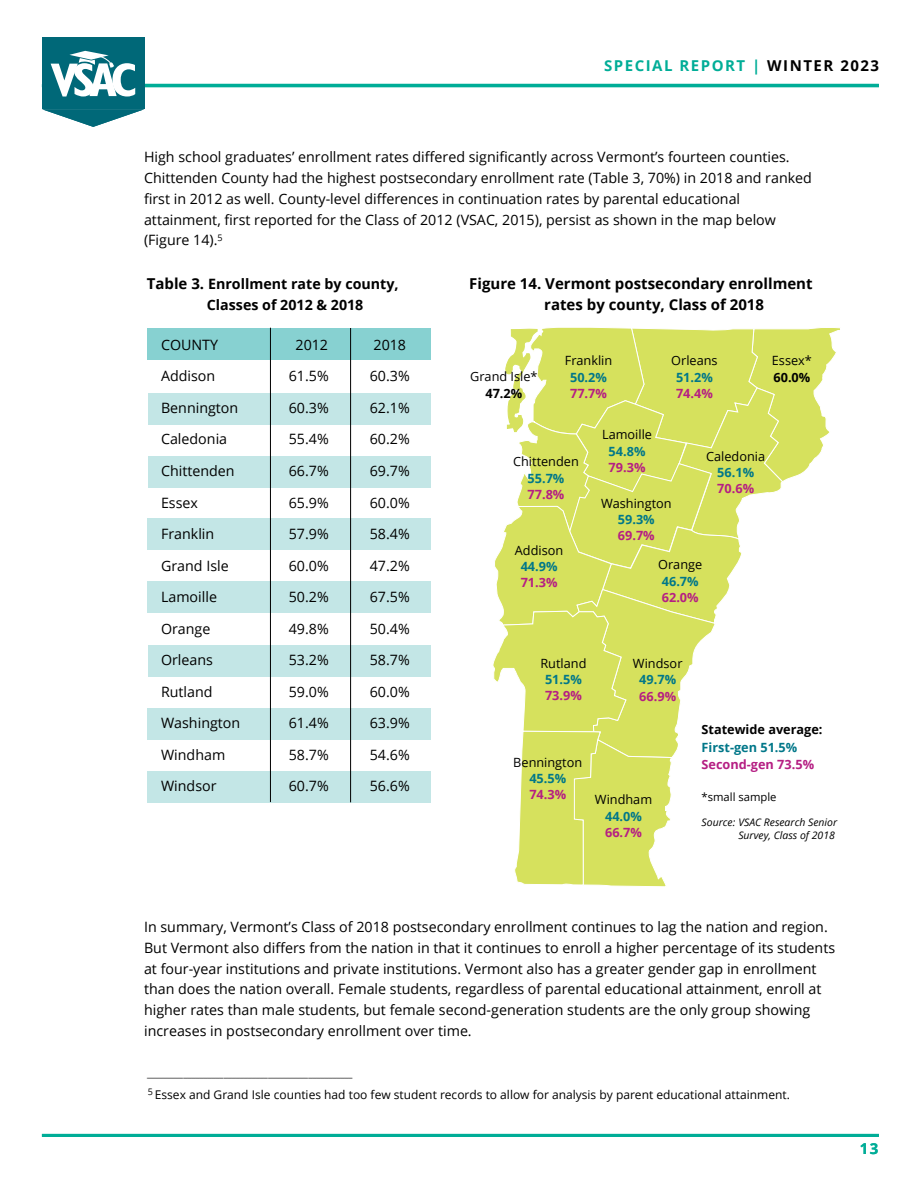
<style>
.page{position:relative;width:918px;height:1188px;background:#fff}
.page>*{position:absolute;margin:0;border:0;box-sizing:border-box;transform-origin:0 0}
.t1{font:700 15px/20.9px "Open Sans";color:#000}
.t2{font:700 15px "Open Sans";letter-spacing:.1em;color:#00ad97}
.t3{font:14.25px/20.9px "Open Sans";color:#000}
.t4{font:700 14.25px/20.9px "Open Sans";color:#000}
.t5{font:12.75px "Open Sans";color:#000}
.t6{font:700 12.75px "Open Sans";color:#b51e83}
.t7{font:700 12.75px "Open Sans";color:#007789}
.t8{font:700 12.75px "Open Sans";color:#000}
.t9{font:12px "Open Sans";color:#000}
.t10{font:11.25px "Open Sans";color:#000}
.t11{font:italic 10.5px/12.5px "Open Sans";color:#000;text-align:right}
.t12{font:9px "Open Sans";color:#000}
.s1{color:#000}
.s2{font-size:15px}
</style>
<div class="page">
<hr style="left:42px;top:1134px;width:837px;height:3px;background:#00ad97">
<hr style="left:47px;top:84px;width:832px;height:3px;background:#00ad97">
<div style="left:42px;top:38px;width:102px;height:71px;background:#006878"></div>
<svg style="left:42px;top:109px;width:102px;height:18px"></svg>
<svg style="left:51px;top:51px;width:84px;height:46px"></svg>
<svg style="left:493px;top:327px;width:347px;height:560px"></svg>
<div style="left:678px;top:722px;width:21px;height:31px;background:#fff"></div>
<div style="left:148px;top:328px;width:283px;height:31px;background:#87d1d1"></div>
<div style="left:148px;top:456px;width:283px;height:32px;background:#c3e6e6"></div>
<div style="left:148px;top:393px;width:283px;height:32px;background:#c3e6e6"></div>
<div style="left:148px;top:581px;width:283px;height:32px;background:#c3e6e6"></div>
<div style="left:148px;top:518px;width:283px;height:32px;background:#c3e6e6"></div>
<div style="left:148px;top:708px;width:283px;height:31px;background:#c3e6e6"></div>
<div style="left:148px;top:645px;width:283px;height:31px;background:#c3e6e6"></div>
<div style="left:148px;top:771px;width:283px;height:31px;background:#c3e6e6"></div>
<hr style="left:350px;top:328px;width:1px;height:474px;background:#000">
<hr style="left:270px;top:328px;width:1px;height:474px;background:#000">
<p class="t2" style="left:604px;top:55px;width:276px">SPECIAL REPORT | <span class="s1">WINTER 2023</span></p>
<p class="t3" style="left:144px;top:146px;width:669px">High school graduates’ enrollment rates differed significantly across Vermont’s fourteen counties.<br>Chittenden County had the highest postsecondary enrollment rate (Table 3, 70%) in 2018 and ranked first in 2012 as well. County-level differences in continuation rates by parental educational attainment, first reported for the Class of 2012 (VSAC, 2015), persist as shown in the map below (Figure 14).<sup>5</sup></p>
<p class="t4" style="left:207px;top:273px;width:193px;text-indent:-60px"><span class="s2">Table 3.</span> Enrollment rate by county,<br>Classes of 2012 &amp; 2018</p>
<p class="t3" style="left:161px;top:334px;width:59px">COUNTY</p>
<p class="t3" style="left:296px;top:334px;width:34px">2012</p>
<p class="t3" style="left:374px;top:334px;width:34px">2018</p>
<p class="t3" style="left:161px;top:366px;width:56px">Addison</p>
<p class="t3" style="left:289px;top:366px;width:41px">61.5%</p>
<p class="t3" style="left:370px;top:366px;width:41px">60.3%</p>
<p class="t3" style="left:161px;top:397px;width:79px">Bennington</p>
<p class="t3" style="left:289px;top:397px;width:41px">60.3%</p>
<p class="t3" style="left:370px;top:397px;width:41px">62.1%</p>
<p class="t3" style="left:161px;top:429px;width:68px">Caledonia</p>
<p class="t3" style="left:289px;top:429px;width:41px">55.4%</p>
<p class="t3" style="left:370px;top:429px;width:41px">60.2%</p>
<p class="t3" style="left:161px;top:460px;width:75px">Chittenden</p>
<p class="t3" style="left:289px;top:460px;width:41px">66.7%</p>
<p class="t3" style="left:370px;top:460px;width:41px">69.7%</p>
<p class="t3" style="left:161px;top:492px;width:38px">Essex</p>
<p class="t3" style="left:289px;top:492px;width:41px">65.9%</p>
<p class="t3" style="left:370px;top:492px;width:41px">60.0%</p>
<p class="t3" style="left:161px;top:523px;width:55px">Franklin</p>
<p class="t3" style="left:289px;top:523px;width:41px">57.9%</p>
<p class="t3" style="left:370px;top:523px;width:41px">58.4%</p>
<p class="t3" style="left:161px;top:555px;width:69px">Grand Isle</p>
<p class="t3" style="left:289px;top:555px;width:41px">60.0%</p>
<p class="t3" style="left:370px;top:555px;width:41px">47.2%</p>
<p class="t3" style="left:161px;top:586px;width:57px">Lamoille</p>
<p class="t3" style="left:289px;top:586px;width:41px">50.2%</p>
<p class="t3" style="left:370px;top:586px;width:41px">67.5%</p>
<p class="t3" style="left:161px;top:618px;width:51px">Orange</p>
<p class="t3" style="left:289px;top:618px;width:41px">49.8%</p>
<p class="t3" style="left:370px;top:618px;width:41px">50.4%</p>
<p class="t3" style="left:161px;top:649px;width:53px">Orleans</p>
<p class="t3" style="left:289px;top:649px;width:41px">53.2%</p>
<p class="t3" style="left:370px;top:649px;width:41px">58.7%</p>
<p class="t3" style="left:161px;top:681px;width:53px">Rutland</p>
<p class="t3" style="left:289px;top:681px;width:41px">59.0%</p>
<p class="t3" style="left:370px;top:681px;width:41px">60.0%</p>
<p class="t3" style="left:161px;top:712px;width:81px">Washington</p>
<p class="t3" style="left:289px;top:712px;width:41px">61.4%</p>
<p class="t3" style="left:370px;top:712px;width:41px">63.9%</p>
<p class="t3" style="left:161px;top:744px;width:66px">Windham</p>
<p class="t3" style="left:289px;top:744px;width:41px">58.7%</p>
<p class="t3" style="left:370px;top:744px;width:41px">54.6%</p>
<p class="t3" style="left:161px;top:775px;width:57px">Windsor</p>
<p class="t3" style="left:289px;top:775px;width:41px">60.7%</p>
<p class="t3" style="left:370px;top:775px;width:41px">56.6%</p>
<p class="t1" style="left:544px;top:273px;width:270px;text-indent:-75px">Figure 14. Vermont postsecondary enrollment rates by county, Class of 2018</p>
<p class="t5" style="left:470px;top:368px;width:69px">Grand Isle*</p>
<p class="t8" style="left:485px;top:384px;width:38px">47.2%</p>
<p class="t5" style="left:565px;top:352px;width:49px">Franklin</p>
<p class="t7" style="left:570px;top:368px;width:38px">50.2%</p>
<p class="t6" style="left:570px;top:384px;width:38px">77.7%</p>
<p class="t5" style="left:671px;top:352px;width:48px">Orleans</p>
<p class="t7" style="left:676px;top:368px;width:38px">51.2%</p>
<p class="t6" style="left:676px;top:384px;width:38px">74.4%</p>
<p class="t5" style="left:772px;top:352px;width:42px">Essex*</p>
<p class="t8" style="left:774px;top:368px;width:38px">60.0%</p>
<p class="t5" style="left:513px;top:453px;width:67px">Chittenden</p>
<p class="t7" style="left:528px;top:469px;width:38px">55.7%</p>
<p class="t6" style="left:528px;top:485px;width:38px">77.8%</p>
<p class="t5" style="left:515px;top:542px;width:50px">Addison</p>
<p class="t7" style="left:521px;top:558px;width:38px">44.9%</p>
<p class="t6" style="left:521px;top:574px;width:38px">71.3%</p>
<p class="t5" style="left:602px;top:426px;width:51px">Lamoille</p>
<p class="t7" style="left:609px;top:442px;width:38px">54.8%</p>
<p class="t6" style="left:609px;top:458px;width:38px">79.3%</p>
<p class="t5" style="left:601px;top:494px;width:72px">Washington</p>
<p class="t7" style="left:618px;top:510px;width:38px">59.3%</p>
<p class="t6" style="left:618px;top:526px;width:38px">69.7%</p>
<p class="t5" style="left:706px;top:448px;width:61px">Caledonia</p>
<p class="t7" style="left:717px;top:463px;width:38px">56.1%</p>
<p class="t6" style="left:717px;top:480px;width:38px">70.6%</p>
<p class="t5" style="left:658px;top:556px;width:46px">Orange</p>
<p class="t7" style="left:662px;top:572px;width:38px">46.7%</p>
<p class="t6" style="left:662px;top:588px;width:38px">62.0%</p>
<p class="t5" style="left:540px;top:654px;width:48px">Rutland</p>
<p class="t7" style="left:545px;top:670px;width:38px">51.5%</p>
<p class="t6" style="left:545px;top:686px;width:38px">73.9%</p>
<p class="t5" style="left:633px;top:655px;width:51px">Windsor</p>
<p class="t7" style="left:639px;top:671px;width:38px">49.7%</p>
<p class="t6" style="left:639px;top:687px;width:38px">66.9%</p>
<p class="t5" style="left:513px;top:753px;width:70px">Bennington</p>
<p class="t7" style="left:529px;top:769px;width:38px">45.5%</p>
<p class="t6" style="left:529px;top:785px;width:38px">74.3%</p>
<p class="t5" style="left:595px;top:791px;width:59px">Windham</p>
<p class="t7" style="left:605px;top:807px;width:38px">44.0%</p>
<p class="t6" style="left:605px;top:823px;width:38px">66.7%</p>
<p class="t8" style="left:702px;top:721px;width:123px">Statewide average:</p>
<p class="t7" style="left:702px;top:738px;width:97px">First-gen 51.5%</p>
<p class="t6" style="left:702px;top:755px;width:114px">Second-gen 73.5%</p>
<p class="t10" style="left:702px;top:789px;width:76px">*small sample</p>
<p class="t11" style="left:702px;top:816px;width:137px">Source: VSAC Research Senior<br>Survey, Class of 2018</p>
<p class="t3" style="left:144px;top:916px;width:693px">In summary, Vermont’s Class of 2018 postsecondary enrollment continues to lag the nation and region.<br>But Vermont also differs from the nation in that it continues to enroll a higher percentage of its students at four-year institutions and private institutions. Vermont also has a greater gender gap in enrollment than does the nation overall. Female students, regardless of parental educational attainment, enroll at higher rates than male students, but female second-generation students are the only group showing increases in postsecondary enrollment over time.</p>
<p class="t12" style="left:147px;top:1068px;width:207px">___________________________________________________</p>
<p class="t9" style="left:148px;top:1086px;width:644px"><sup>5</sup> Essex and Grand Isle counties had too few student records to allow for analysis by parent educational attainment.</p>
<p class="t2" style="left:860px;top:1138px;width:20px">13</p>
</div>
